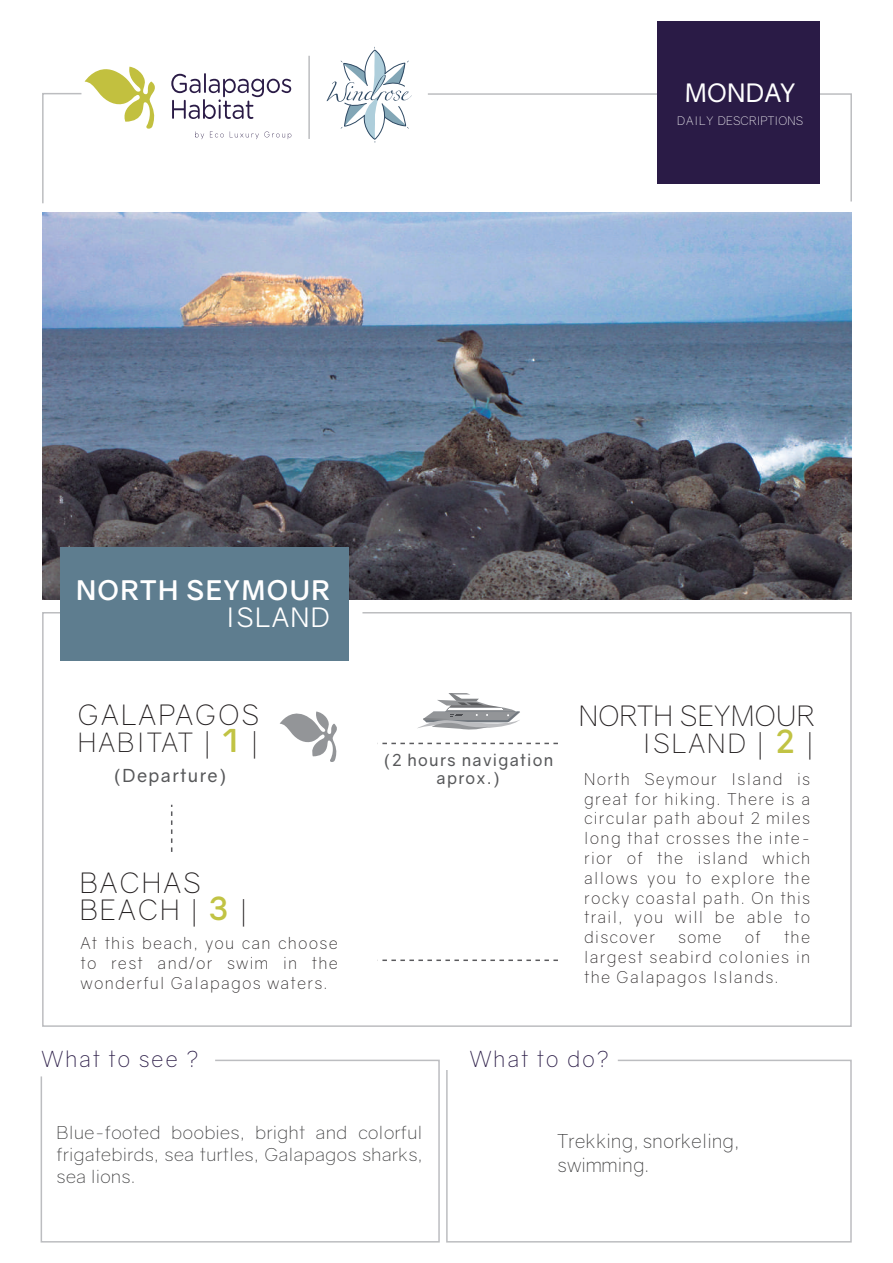
<style>
.page{position:relative;width:893px;height:1263px;background:#fff}
.page>*{position:absolute;margin:0;border:0;box-sizing:border-box;transform-origin:0 0}
.t1{font:300 28.5px/27px "Gravity";letter-spacing:.075em;color:#231f20}
.t2{font:300 28.5px "Gravity";letter-spacing:.01em;color:#231f20}
.t3{font:300 27px "Gravity";letter-spacing:.075em;color:#231f20}
.t4{font:700 27px "Gravity";letter-spacing:.05em;color:#fff}
.t5{font:27px "Gravity";letter-spacing:.05em;color:#fff}
.t6{font:25.5px "Gravity";letter-spacing:.01em;color:#fff}
.t7{font:300 22.5px "Gravity";letter-spacing:.075em;color:#2a1b46}
.t8{font:300 19.5px/23.4px "Gravity";color:#3e3e3f}
.t9{font:300 18px/21.6px "Gravity";color:#3e3e3f;text-align:justify;scale:1.05 1}
.t10{font:18px "Gravity";letter-spacing:.075em;color:#57585a}
.t11{font:300 16.5px/19.8px "Gravity";letter-spacing:.075em;color:#231f20;text-align:justify}
.t12{font:16.5px/18px "Gravity";letter-spacing:.075em;color:#57585a;text-align:center}
.t13{font:300 12px "Gravity";letter-spacing:.01em;color:#fff}
.s1{font-weight:700;font-size:31.5px;color:#c1c344}
.s2{font-size:27px}
</style>
<div class="page">
<svg style="left:327px;top:47px;width:85px;height:96px"></svg>
<hr style="left:204px;top:73px;width:2px;height:20px;background:#2a1b46">
<svg style="left:171px;top:74px;width:120px;height:45px"></svg>
<svg style="left:195px;top:131px;width:9px;height:8px"></svg>
<svg style="left:210px;top:131px;width:14px;height:6px"></svg>
<svg style="left:230px;top:131px;width:61px;height:8px"></svg>
<hr style="left:308px;top:56px;width:2px;height:83px;background:#bcbdc0">
<svg style="left:40px;top:1059px;width:400px;height:184px"></svg>
<svg style="left:428px;top:93px;width:424px;height:109px"></svg>
<svg style="left:42px;top:66px;width:113px;height:138px"></svg>
<svg style="left:42px;top:611px;width:810px;height:416px"></svg>
<div style="left:657px;top:21px;width:163px;height:163px;background:#2a1b46"></div>
<svg style="left:446px;top:1059px;width:406px;height:184px"></svg>
<img style="left:42px;top:212px;width:810px;height:388px">
<div style="left:60px;top:548px;width:288px;height:113px;background:#5e7d8f"></div>
<svg style="left:280px;top:709px;width:59px;height:53px"></svg>
<svg style="left:378px;top:743px;width:180px;height:1px"></svg>
<svg style="left:417px;top:691px;width:103px;height:42px"></svg>
<svg style="left:378px;top:959px;width:180px;height:2px"></svg>
<svg style="left:171px;top:805px;width:1px;height:47px"></svg>
<h3 class="t6" style="left:685px;top:77px;width:112px">MONDAY</h3>
<p class="t13" style="left:677px;top:114px;width:128px">DAILY DESCRIPTIONS</p>
<h2 class="t4" style="left:76px;top:573px;width:255px">NORTH SEYMOUR</h2>
<h2 class="t5" style="left:226px;top:601px;width:106px">ISLAND</h2>
<h1 class="t1" style="left:78px;top:701px;width:183px">GALAPAGOS</h1>
<h2 class="t3" style="left:78px;top:726px;width:183px">HABITAT | <span class="s1">1</span> |</h2>
<p class="t10" style="left:114px;top:764px;width:115px">(Departure)</p>
<h1 class="t1" style="left:80px;top:869px;width:170px">BACHAS<br>BEACH <span class="s2">|</span> <span class="s1">3</span> <span class="s2">|</span></h1>
<p class="t11" style="left:80px;top:933px;width:259px">At this beach, you can choose to rest and/or swim in the wonderful Galapagos waters.</p>
<h3 class="t7" style="left:41px;top:1046px;width:158px">What to see ?</h3>
<p class="t12" style="left:383px;top:751px;width:171px">(2 hours navigation aprox.)</p>
<h1 class="t2" style="left:579px;top:698px;width:237px">NORTH SEYMOUR</h1>
<h2 class="t3" style="left:642px;top:727px;width:173px">ISLAND | <span class="s1">2</span> |</h2>
<p class="t11" style="left:584px;top:769px;width:227px">North Seymour Island is great for hiking. There is a circular path about 2 miles long that crosses the inte&shy;rior of the island which allows you to explore the rocky coastal path. On this trail, you will be able to discover</p>
<p class="t11" style="left:678px;top:927px;width:45px">some</p>
<p class="t11" style="left:745px;top:927px;width:18px">of</p>
<p class="t11" style="left:584px;top:927px;width:227px;text-indent:200px">the largest seabird colonies in the Galapagos Islands.</p>
<h3 class="t7" style="left:470px;top:1046px;width:140px">What to do?</h3>
<p class="t9" style="left:57px;top:1122px;width:350px">Blue-footed boobies, bright and colorful frigatebirds, sea turtles, Galapagos sharks, sea lions.</p>
<p class="t8" style="left:558px;top:1130px;width:183px">Trekking, snorkeling, swimming.</p>
</div>
